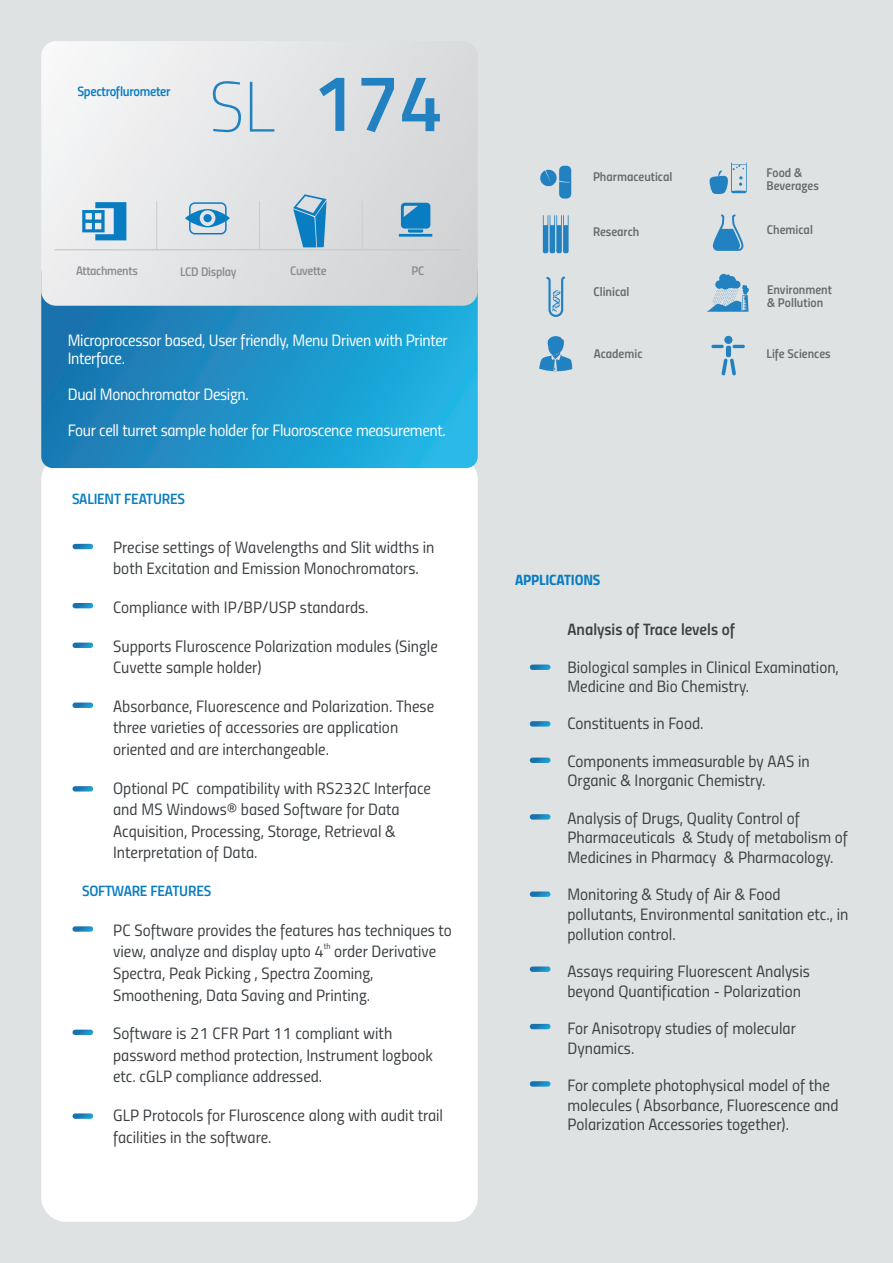
<style>
.page{position:relative;width:893px;height:1263px;background:#dfe2e2}
.page>*{position:absolute;margin:0;border:0;box-sizing:border-box;transform-origin:0 0}
.t1{font:80.25px "Titillium Semibold Upright";color:#2281c1}
.t2{font:16.5px/21.6px "Titillium Regular Upright";color:#3c4043}
.t3{font:16.5px/18.1px "Titillium Regular Upright";letter-spacing:-.02em;color:#fff}
.t4{font:16.5px "Titillium Semibold Upright";color:#3c4043}
.t5{font:15px "Titillium Semibold Upright";letter-spacing:-.01em;color:#097dc2}
.t6{font:15px "Titillium Bold Upright";letter-spacing:-.01em;color:#097dc2}
.t7{font:13.65px "Titillium Semibold Upright";letter-spacing:-.02em;color:#097dc2}
.t8{font:12.75px/12.5px "Titillium Semibold Upright";color:#666a6d}
.t9{font:12.6px "Titillium Semibold Upright";letter-spacing:-.02em;color:#8a8e92}
.t10{font:8.25px "Titillium Regular Upright";color:#3c4043}
.s1{font-family:"Titillium Thin Upright";font-size:71.1px}
</style>
<div class="page">
<div style="left:41px;top:455px;width:437px;height:767px;background:#fff;border-radius:24px"></div>
<div style="left:41px;top:261px;width:437px;height:207px;background:linear-gradient(to right,#1b71ac,#20b6e5);border-radius:12px"></div>
<div style="left:41px;top:41px;width:437px;height:265px;background:linear-gradient(to right,#f3f3f4,#d3d4d7);border-radius:15px"></div>
<svg style="left:73px;top:544px;width:20px;height:5px"></svg>
<svg style="left:73px;top:643px;width:20px;height:5px"></svg>
<hr style="left:55px;top:249px;width:405px;height:1px;background:#c8cccd">
<hr style="left:156px;top:201px;width:1px;height:49px;background:#c8cccd">
<hr style="left:259px;top:201px;width:1px;height:49px;background:#c8cccd">
<hr style="left:362px;top:201px;width:1px;height:49px;background:#c8cccd">
<svg style="left:73px;top:786px;width:20px;height:5px"></svg>
<svg style="left:530px;top:664px;width:20px;height:6px"></svg>
<svg style="left:293px;top:194px;width:34px;height:53px"></svg>
<svg style="left:73px;top:926px;width:20px;height:6px"></svg>
<svg style="left:73px;top:1030px;width:20px;height:5px"></svg>
<svg style="left:73px;top:1113px;width:20px;height:6px"></svg>
<svg style="left:73px;top:603px;width:20px;height:5px"></svg>
<svg style="left:73px;top:702px;width:20px;height:6px"></svg>
<svg style="left:399px;top:203px;width:33px;height:34px"></svg>
<div style="left:724px;top:336px;width:8px;height:8px;background:#2281c1;border-radius:50%"></div>
<svg style="left:711px;top:345px;width:13px;height:3px"></svg>
<svg style="left:733px;top:345px;width:12px;height:3px"></svg>
<svg style="left:721px;top:358px;width:15px;height:17px"></svg>
<div style="left:726px;top:346px;width:5px;height:11px;background:#2281c1;border-radius:2px"></div>
<svg style="left:540px;top:166px;width:31px;height:33px"></svg>
<svg style="left:709px;top:163px;width:38px;height:31px"></svg>
<svg style="left:713px;top:214px;width:30px;height:37px"></svg>
<svg style="left:185px;top:202px;width:45px;height:32px"></svg>
<svg style="left:82px;top:202px;width:44px;height:38px"></svg>
<svg style="left:543px;top:215px;width:26px;height:38px"></svg>
<svg style="left:546px;top:276px;width:19px;height:41px"></svg>
<svg style="left:707px;top:274px;width:42px;height:38px"></svg>
<svg style="left:539px;top:336px;width:33px;height:35px"></svg>
<svg style="left:530px;top:721px;width:20px;height:6px"></svg>
<svg style="left:530px;top:758px;width:20px;height:5px"></svg>
<svg style="left:530px;top:814px;width:20px;height:6px"></svg>
<svg style="left:530px;top:891px;width:20px;height:6px"></svg>
<svg style="left:530px;top:966px;width:20px;height:6px"></svg>
<svg style="left:530px;top:1024px;width:20px;height:5px"></svg>
<svg style="left:530px;top:1081px;width:20px;height:6px"></svg>
<p class="t7" style="left:77px;top:86px;width:95px">Spectroflurometer</p>
<h1 class="t1" style="left:209px;top:71px;width:236px"><span class="s1">SL</span> 174</h1>
<p class="t9" style="left:76px;top:265px;width:63px">Attachments</p>
<p class="t9" style="left:412px;top:266px;width:14px">PC</p>
<p class="t9" style="left:290px;top:266px;width:38px">Cuvette</p>
<p class="t9" style="left:180px;top:266px;width:58px">LCD Display</p>
<p class="t3" style="left:68px;top:333px;width:381px">Microprocessor based, User friendly, Menu Driven with Printer<br>Interface.</p>
<p class="t3" style="left:68px;top:378px;width:379px;line-height:36.2px">Dual Monochromator Design.<br>Four cell turret sample holder for Fluoroscence measurement.</p>
<p class="t5" style="left:72px;top:493px;width:115px">SALIENT FEATURES</p>
<p class="t2" style="left:113px;top:538px;width:323px">Precise settings of Wavelengths and Slit widths in both Excitation and Emission Monochromators.</p>
<p class="t2" style="left:113px;top:598px;width:257px">Compliance with IP/BP/USP standards.</p>
<p class="t2" style="left:113px;top:637px;width:326px">Supports Fluroscence Polarization modules (Single<br>Cuvette sample holder)</p>
<p class="t2" style="left:113px;top:697px;width:322px">Absorbance, Fluorescence and Polarization. These three varieties of accessories are application oriented and are interchangeable.</p>
<p class="t2" style="left:113px;top:779px;width:319px">Optional PC compatibility with RS232C Interface and MS Windows® based Software for Data Acquisition, Processing, Storage, Retrieval &amp; Interpretation of Data.</p>
<p class="t5" style="left:82px;top:885px;width:131px">SOFTWARE FEATURES</p>
<p class="t2" style="left:113px;top:921px;width:340px">PC Software provides the features has techniques to</p>
<p class="t10" style="left:324px;top:943px;width:8px">th</p>
<p class="t2" style="left:113px;top:942px;width:325px">view, analyze and display upto 4 order Derivative<br>Spectra, Peak Picking , Spectra Zooming,<br>Smoothening, Data Saving and Printing.</p>
<p class="t2" style="left:113px;top:1024px;width:321px">Software is 21 CFR Part 11 compliant with password method protection, Instrument logbook etc. cGLP compliance addressed.</p>
<p class="t2" style="left:113px;top:1106px;width:331px">GLP Protocols for Fluroscence along with audit trail facilities in the software.</p>
<p class="t8" style="left:593px;top:171px;width:81px">Pharmaceutical</p>
<p class="t8" style="left:767px;top:168px;width:54px">Food &amp;<br>Beverages</p>
<p class="t8" style="left:593px;top:227px;width:48px">Research</p>
<p class="t8" style="left:767px;top:224px;width:47px">Chemical</p>
<p class="t8" style="left:593px;top:287px;width:38px">Clinical</p>
<p class="t8" style="left:767px;top:285px;width:66px">Environment &amp; Pollution</p>
<p class="t8" style="left:594px;top:348px;width:50px">Academic</p>
<p class="t8" style="left:767px;top:348px;width:66px">Life Sciences</p>
<p class="t6" style="left:515px;top:574px;width:87px">APPLICATIONS</p>
<p class="t4" style="left:567px;top:622px;width:169px">Analysis of Trace levels of</p>
<p class="t2" style="left:567px;top:658px;width:273px;line-height:19.8px">Biological samples in Clinical Examination,<br>Medicine and Bio Chemistry.</p>
<p class="t2" style="left:567px;top:714px;width:137px">Constituents in Food.</p>
<p class="t2" style="left:567px;top:753px;width:244px;line-height:19.8px">Components immeasurable by AAS in<br>Organic &amp; Inorganic Chemistry.</p>
<p class="t2" style="left:567px;top:809px;width:282px;line-height:19.8px">Analysis of Drugs, Quality Control of<br>Pharmaceuticals &amp; Study of metabolism of<br>Medicines in Pharmacy &amp; Pharmacology.</p>
<p class="t2" style="left:567px;top:886px;width:283px;line-height:19.8px">Monitoring &amp; Study of Air &amp; Food pollutants, Environmental sanitation etc., in pollution control.</p>
<p class="t2" style="left:567px;top:963px;width:244px;line-height:19.8px">Assays requiring Fluorescent Analysis beyond Quantification - Polarization</p>
<p class="t2" style="left:567px;top:1020px;width:230px;line-height:19.8px">For Anisotropy studies of molecular<br>Dynamics.</p>
<p class="t2" style="left:567px;top:1077px;width:273px;line-height:19.8px">For complete photophysical model of the molecules ( Absorbance, Fluorescence and<br>Polarization Accessories together).</p>
</div>
